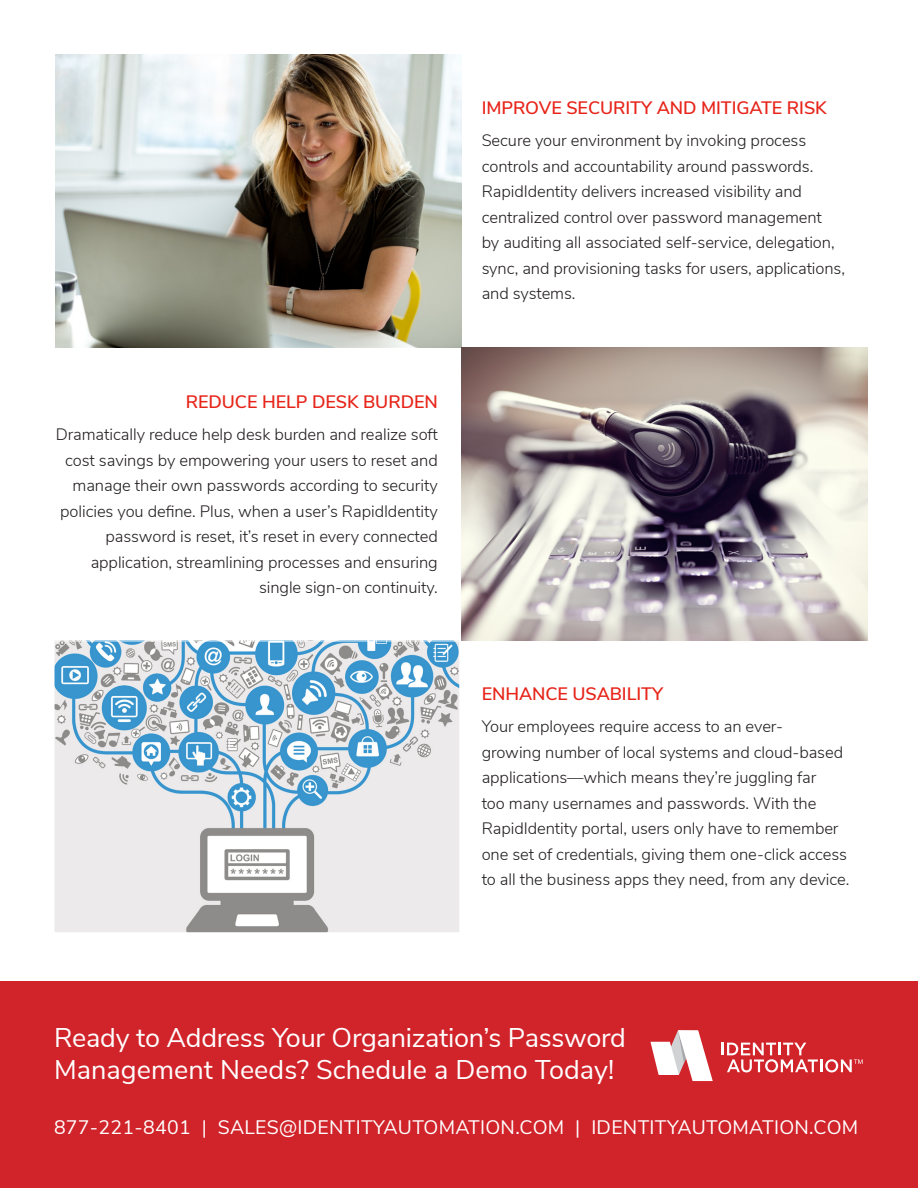
<style>
.page{position:relative;width:918px;height:1188px;background:#fff}
.page>*{position:absolute;margin:0;border:0;box-sizing:border-box;transform-origin:0 0}
.t1{font:27px/31.5px "Nunito Sans";letter-spacing:-.01em;color:#fff}
.t2{font:19.5px "Nunito Sans";letter-spacing:.015em;color:#fff}
.t3{font:600 18px "Nunito Sans";letter-spacing:-.005em;color:#e72419}
.t4{font:300 16.5px/25.5px "Nunito Sans";letter-spacing:-.005em;color:#231f20}
</style>
<div class="page">
<img style="left:56px;top:54px;width:405px;height:293px">
<img style="left:461px;top:348px;width:406px;height:293px">
<div style="left:0;top:982px;width:918px;height:206px;background:#d1232a"></div>
<svg style="left:650px;top:1030px;width:63px;height:51px"></svg>
<svg style="left:722px;top:1043px;width:141px;height:29px"></svg>
<img style="left:56px;top:643px;width:402px;height:288px">
<div style="left:54px;top:641px;width:406px;height:292px;border:1px solid #fff"></div>
<p class="t3" style="left:186px;top:388px;width:253px">REDUCE HELP DESK BURDEN</p>
<p class="t4" style="left:56px;top:421px;width:383px;text-align:right">Dramatically reduce help desk burden and realize soft cost savings by empowering your users to reset and manage their own passwords according to security policies you define. Plus, when a user’s RapidIdentity password is reset, it’s reset in every connected application, streamlining processes and ensuring single sign-on continuity.</p>
<p class="t3" style="left:482px;top:95px;width:347px">IMPROVE SECURITY AND MITIGATE RISK</p>
<p class="t4" style="left:482px;top:127px;width:365px">Secure your environment by invoking process controls and accountability around passwords.<br>RapidIdentity delivers increased visibility and centralized control over password management<br>by auditing all associated self-service, delegation, sync, and provisioning tasks for users, applications, and systems.</p>
<p class="t3" style="left:482px;top:681px;width:183px">ENHANCE USABILITY</p>
<p class="t4" style="left:482px;top:713px;width:369px">Your employees require access to an ever-<br>growing number of local systems and cloud-based applications—which means they’re juggling far<br>too many usernames and passwords. With the RapidIdentity portal, users only have to remember one set of credentials, giving them one-click access to all the business apps they need, from any device.</p>
<p class="t1" style="left:54px;top:1020px;width:573px">Ready to Address Your Organization’s Password<br>Management Needs? Schedule a Demo Today!</p>
<p class="t2" style="left:54px;top:1113px;width:806px">877-221-8401 | SALES@IDENTITYAUTOMATION.COM | IDENTITYAUTOMATION.COM</p>
</div>
